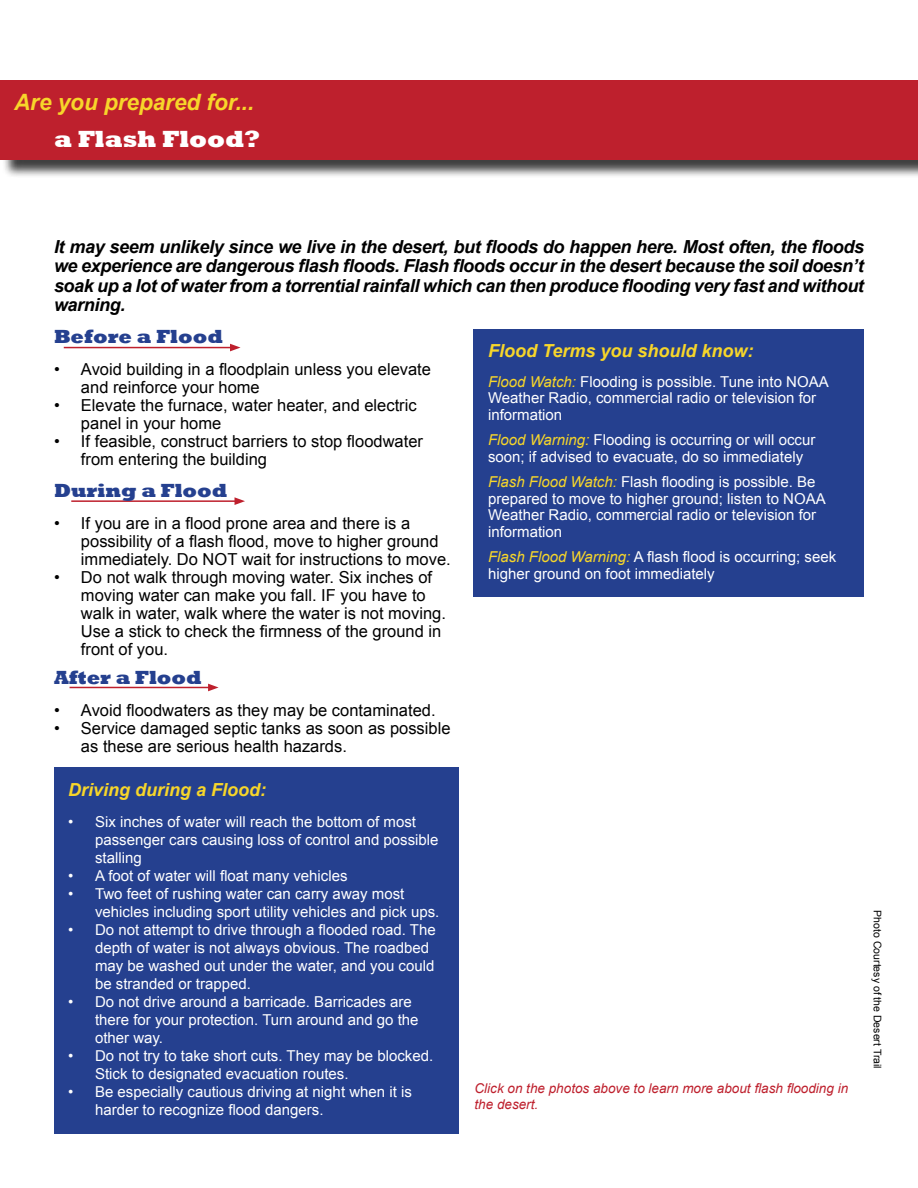
<style>
.page{position:relative;width:918px;height:1188px;background:#fff}
.page>*{position:absolute;margin:0;border:0;box-sizing:border-box;transform-origin:0 0}
.t1{font:800 24px "Rockwell";color:#fff}
.t2{font:italic 700 22.5px "Arial";color:#f7d62a}
.t3{font:800 19.5px "Rockwell";color:#25408f}
.t4{font:italic 700 18px/19.5px "Arial";letter-spacing:-.02em;color:#000;text-align:justify}
.t5{font:italic 700 18px "Arial";color:#f7d62a}
.t6{font:16.5px/18px "Arial";color:#000}
.t7{font:15px/18px "Arial";color:#fff}
.t8{font:italic 13.5px/16.2px "Arial";color:#be202d}
.t9{font:10.5px "Arial";color:#000}
.s1{font-style:italic;color:#f7d62a}
</style>
<div class="page">
<hr style="left:71px;top:500px;width:166px;height:2px;background:#be202d">
<svg style="left:235px;top:497px;width:10px;height:8px"></svg>
<div style="left:2px;top:82px;width:916px;height:96px;background:#000;opacity:.75"></div>
<div style="left:0;top:80px;width:918px;height:80px;background:#be202d"></div>
<div style="left:473px;top:330px;width:391px;height:267px;background:#25408f"></div>
<hr style="left:64px;top:347px;width:168px;height:1px;background:#be202d">
<svg style="left:230px;top:344px;width:11px;height:7px"></svg>
<div style="left:54px;top:768px;width:405px;height:366px;background:#25408f"></div>
<hr style="left:70px;top:687px;width:140px;height:1px;background:#be202d">
<svg style="left:208px;top:684px;width:11px;height:7px"></svg>
<h2 class="t2" style="left:14px;top:87px;width:242px">Are you prepared for...</h2>
<h1 class="t1" style="left:54px;top:125px;width:207px">a Flash Flood?</h1>
<p class="t4" style="left:54px;top:237px;width:812px">It may seem unlikely since we live in the desert, but floods do happen here. Most often, the floods we experience are dangerous flash floods. Flash floods occur in the desert because the soil doesn’t soak up a lot of water from a torrential rainfall which can then produce flooding very fast and without warning.</p>
<p class="t5" style="left:488px;top:339px;width:267px">Flood Terms you should know:</p>
<p class="t7" style="left:488px;top:373px;width:342px;line-height:16.5px"><span class="s1">Flood Watch:</span> Flooding is possible. Tune into NOAA<br>Weather Radio, commercial radio or television for information</p>
<p class="t7" style="left:488px;top:432px;width:329px;line-height:16.5px"><span class="s1">Flood Warning:</span> Flooding is occurring or will occur soon; if advised to evacuate, do so immediately</p>
<p class="t7" style="left:488px;top:474px;width:339px;line-height:16.5px"><span class="s1">Flash Flood Watch:</span> Flash flooding is possible. Be prepared to move to higher ground; listen to NOAA Weather Radio, commercial radio or television for information</p>
<p class="t7" style="left:488px;top:549px;width:350px;line-height:16.5px"><span class="s1">Flash Flood Warning:</span> A flash flood is occurring; seek higher ground on foot immediately</p>
<h3 class="t3" style="left:54px;top:325px;width:170px">Before a Flood</h3>
<p class="t6" style="left:81px;top:360px;width:352px;text-indent:-27px">• Avoid building in a floodplain unless you elevate and reinforce your home</p>
<p class="t6" style="left:81px;top:396px;width:337px;text-indent:-27px">• Elevate the furnace, water heater, and electric panel in your home</p>
<p class="t6" style="left:81px;top:432px;width:344px;text-indent:-27px">• If feasible, construct barriers to stop floodwater from entering the building</p>
<h3 class="t3" style="left:54px;top:480px;width:175px">During a Flood</h3>
<p class="t6" style="left:81px;top:514px;width:371px;text-indent:-27px">• If you are in a flood prone area and there is a possibility of a flash flood, move to higher ground immediately. Do NOT wait for instructions to move.</p>
<p class="t6" style="left:81px;top:568px;width:366px;text-indent:-27px">• Do not walk through moving water. Six inches of moving water can make you fall. IF you have to walk in water, walk where the water is not moving.<br>Use a stick to check the firmness of the ground in front of you.</p>
<h3 class="t3" style="left:54px;top:666px;width:149px">After a Flood</h3>
<p class="t6" style="left:54px;top:701px;width:383px">• Avoid floodwaters as they may be contaminated.</p>
<p class="t6" style="left:81px;top:719px;width:371px;text-indent:-27px">• Service damaged septic tanks as soon as possible as these are serious health hazards.</p>
<p class="t5" style="left:68px;top:777px;width:200px">Driving during a Flood:</p>
<p class="t7" style="left:95px;top:813px;width:345px;text-indent:-27px">• Six inches of water will reach the bottom of most passenger cars causing loss of control and possible stalling</p>
<p class="t7" style="left:68px;top:867px;width:281px">• A foot of water will float many vehicles</p>
<p class="t7" style="left:95px;top:885px;width:346px;text-indent:-27px">• Two feet of rushing water can carry away most vehicles including sport utility vehicles and pick ups.</p>
<p class="t7" style="left:95px;top:921px;width:342px;text-indent:-27px">• Do not attempt to drive through a flooded road. The depth of water is not always obvious. The roadbed may be washed out under the water, and you could be stranded or trapped.</p>
<p class="t7" style="left:95px;top:993px;width:325px;text-indent:-27px">• Do not drive around a barricade. Barricades are there for your protection. Turn around and go the other way.</p>
<p class="t7" style="left:95px;top:1047px;width:340px;text-indent:-27px">• Do not try to take short cuts. They may be blocked.<br>Stick to designated evacuation routes.</p>
<p class="t7" style="left:95px;top:1083px;width:318px;text-indent:-27px">• Be especially cautious driving at night when it is harder to recognize flood dangers.</p>
<p class="t8" style="left:475px;top:1081px;width:375px">Click on the photos above to learn more about flash flooding in the desert.</p>
<p class="t9" style="left:884px;top:910px;width:160px;rotate:90deg">Photo Courtesy of the Desert Trail</p>
</div>
